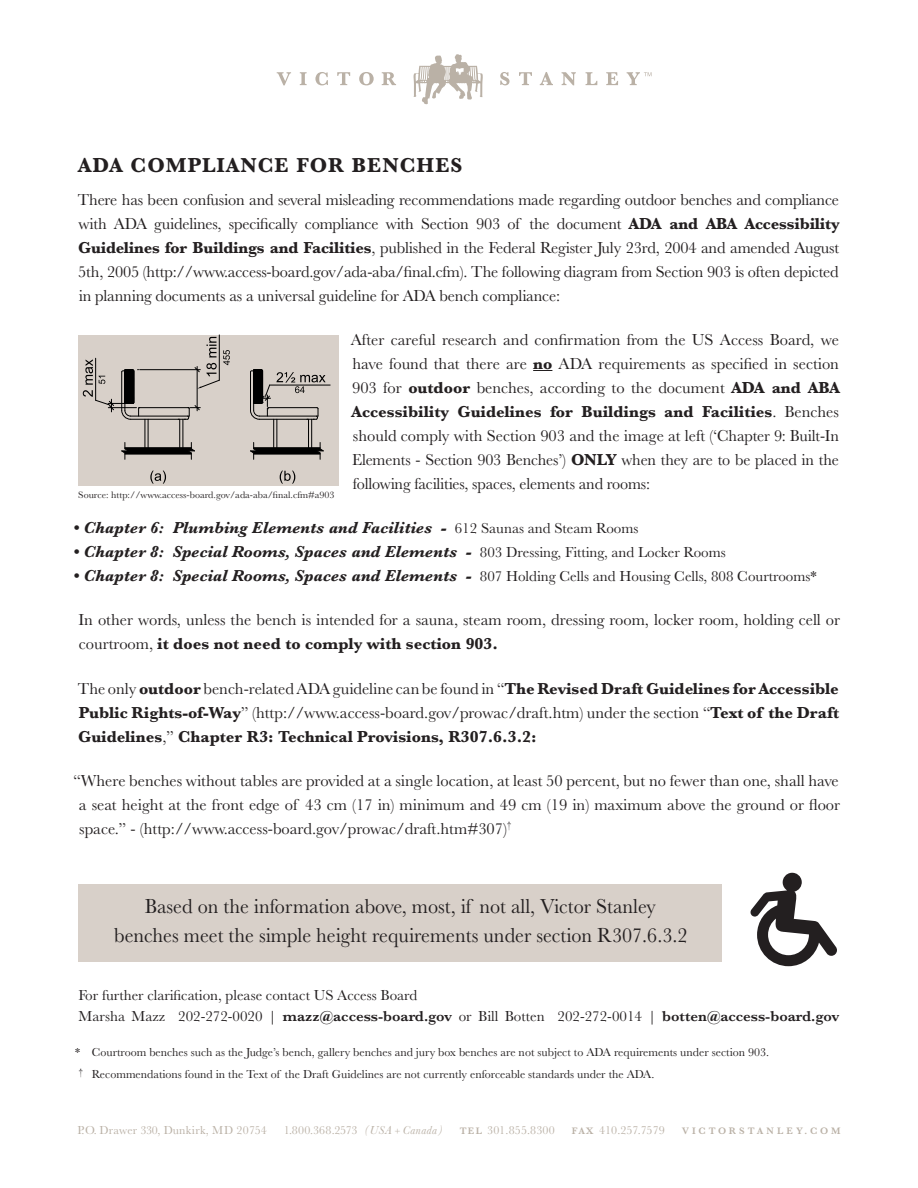
<style>
.page{position:relative;width:918px;height:1188px;background:#fff}
.page>*{position:absolute;margin:0;border:0;box-sizing:border-box;transform-origin:0 0}
.t1{font:21px/28.5px "Baskerville MT Pro";color:#231f20;text-align:center;scale:.96 1}
.t2{font:700 21px "Baskerville MT Pro";letter-spacing:.05em;color:#231f20}
.t3{font:16.5px/24px "Baskerville MT Pro";color:#231f20;text-align:justify}
.t4{font:700 16.5px/24px "Baskerville MT Pro";color:#231f20;text-align:justify}
.t5{font:italic 700 16.5px "Baskerville MT Pro";color:#231f20}
.t6{font:15px "Baskerville MT Pro";color:#231f20}
.t7{font:12px "Baskerville MT Pro";color:#231f20}
.t8{font:12px "Baskerville MT Pro";letter-spacing:.01em;color:#bab1a6}
.t9{font:9.75px "Baskerville MT Pro";color:#231f20}
.t10{font:600 9.75px "Baskerville MT Pro";letter-spacing:.3em;color:#bab1a6}
.s1{font-weight:700}
.s2{font-weight:400;font-style:normal;font-size:15px}
.s3{font-weight:700;font-style:italic;font-size:16.5px}
.s4{font-weight:400}
.s5{font-weight:600}
.s6{font-style:italic}
.s7{font-style:italic;font-size:9px}
.s8{font-weight:600;font-size:9.75px}
</style>
<div class="page">
<svg style="left:277px;top:72px;width:14px;height:13px"></svg>
<svg style="left:300px;top:72px;width:7px;height:13px"></svg>
<svg style="left:315px;top:72px;width:13px;height:13px"></svg>
<svg style="left:337px;top:72px;width:13px;height:13px"></svg>
<svg style="left:359px;top:72px;width:15px;height:13px"></svg>
<svg style="left:382px;top:72px;width:14px;height:13px"></svg>
<svg style="left:500px;top:72px;width:10px;height:13px"></svg>
<svg style="left:519px;top:72px;width:13px;height:13px"></svg>
<svg style="left:540px;top:72px;width:13px;height:13px"></svg>
<svg style="left:562px;top:72px;width:14px;height:13px"></svg>
<svg style="left:586px;top:72px;width:11px;height:13px"></svg>
<svg style="left:606px;top:72px;width:12px;height:13px"></svg>
<svg style="left:627px;top:72px;width:25px;height:13px"></svg>
<svg style="left:413px;top:54px;width:70px;height:50px"></svg>
<svg style="left:533px;top:370px;width:19px;height:1px"></svg>
<div style="left:78px;top:335px;width:261px;height:151px;background:#d8d0c9"></div>
<hr style="left:219px;top:335px;width:1px;height:45px;background:#000">
<hr style="left:270px;top:385px;width:60px;height:1px;background:#000">
<svg style="left:83px;top:337px;width:147px;height:122px"></svg>
<svg style="left:150px;top:471px;width:16px;height:13px"></svg>
<svg style="left:280px;top:471px;width:15px;height:13px"></svg>
<svg style="left:250px;top:369px;width:76px;height:90px"></svg>
<div style="left:78px;top:885px;width:644px;height:77px;background:#d8d0c9"></div>
<svg style="left:750px;top:872px;width:87px;height:94px"></svg>
<p class="t2" style="left:78px;top:153px;width:385px">ADA COMPLIANCE FOR BENCHES</p>
<p class="t3" style="left:78px;top:187px;width:763px">There has been confusion and several misleading recommendations made regarding outdoor benches and compliance with ADA guidelines, specifically compliance with Section 903 of the document <span class="s1">ADA and ABA Accessibility Guidelines for Buildings and Facilities</span>, published in the Federal Register July 23rd, 2004 and amended August 5th, 2005 (http://www.access-board.gov/ada-aba/final.cfm). The following diagram from Section 903 is often depicted in planning documents as a universal guideline for ADA bench compliance:</p>
<p class="t3" style="left:351px;top:328px;width:491px">After careful research and confirmation from the US Access Board, we have found that there are <span class="s1">no</span> ADA requirements as specified in section 903 for <span class="s1">outdoor</span> benches, according to the document <span class="s1">ADA and ABA Accessibility Guidelines for Buildings and Facilities</span>. Benches should comply with Section 903 and the image at left (‘Chapter 9: Built-In Elements - Section 903 Benches’) <span class="s1">ONLY</span> when they are to be placed in the following facilities, spaces, elements and rooms:</p>
<p class="t5" style="left:73px;top:518px;width:567px">• Chapter 6: Plumbing Elements and Facilities - <span class="s2">612 Saunas and Steam Rooms</span></p>
<p class="t5" style="left:73px;top:542px;width:654px">• Chapter 8: Special Rooms, Spaces and Elements - <span class="s2">803 Dressing, Fitting, and Locker Rooms</span></p>
<p class="t6" style="left:73px;top:568px;width:745px"><span class="s3">• Chapter 8: Special Rooms, Spaces and Elements -</span> 807 Holding Cells and Housing Cells, 808 Courtrooms*</p>
<p class="t3" style="left:78px;top:608px;width:763px">In other words, unless the bench is intended for a sauna, steam room, dressing room, locker room, holding cell or courtroom, <span class="s1">it does not need to comply with section 903.</span></p>
<p class="t4" style="left:78px;top:676px;width:763px"><span class="s4">The only</span> outdoor <span class="s4">bench-related ADA guideline can be found in “</span>The Revised Draft Guidelines for Accessible Public Rights-of-Way<span class="s4">” (http://www.access-board.gov/prowac/draft.htm) under the section “</span>Text of the Draft Guidelines<span class="s4">,”</span> Chapter R3: Technical Provisions, R307.6.3.2:</p>
<p class="t3" style="left:79px;top:769px;width:763px;text-indent:-6px">“Where benches without tables are provided at a single location, at least 50 percent, but no fewer than one, shall have a seat height at the front edge of 43 cm (17 in) minimum and 49 cm (19 in) maximum above the ground or floor space.” - (http://www.access-board.gov/prowac/draft.htm#307)<sup>†</sup></p>
<p class="t9" style="left:78px;top:489px;width:258px">Source: http://www.access-board.gov/ada-aba/final.cfm#a903</p>
<p class="t1" style="left:114px;top:892px;width:599px">Based on the information above, most, if not all, Victor Stanley benches meet the simple height requirements under section R307.6.3.2</p>
<p class="t6" style="left:78px;top:986px;width:341px">For further clarification, please contact US Access Board</p>
<p class="t6" style="left:79px;top:1007px;width:762px">Marsha Mazz 202-272-0020 | <span class="s5">mazz@access-board.gov</span> or Bill Botten 202-272-0014 | <span class="s5">botten@access-board.gov</span></p>
<p class="t7" style="left:75px;top:1045px;width:695px">* Courtroom benches such as the Judge’s bench, gallery benches and jury box benches are not subject to ADA requirements under section 903.</p>
<p class="t7" style="left:79px;top:1067px;width:577px"><sup>†</sup> Recommendations found in the Text of the Draft Guidelines are not currently enforceable standards under the ADA.</p>
<p class="t8" style="left:77px;top:1123px;width:191px">P.O. Drawer 330, Dunkirk, MD 20754</p>
<p class="t8" style="left:284px;top:1123px;width:160px">1.800.368.2573 <span class="s6">(USA</span> <span class="s7">+</span> <span class="s6">Canada )</span></p>
<p class="t8" style="left:460px;top:1123px;width:97px"><span class="s8">T E L</span> 301.855.8300</p>
<p class="t8" style="left:572px;top:1123px;width:94px"><span class="s8">FAX</span> 410.257.7579</p>
<p class="t10" style="left:682px;top:1125px;width:160px">VICTORSTANLEY.COM</p>
</div>
